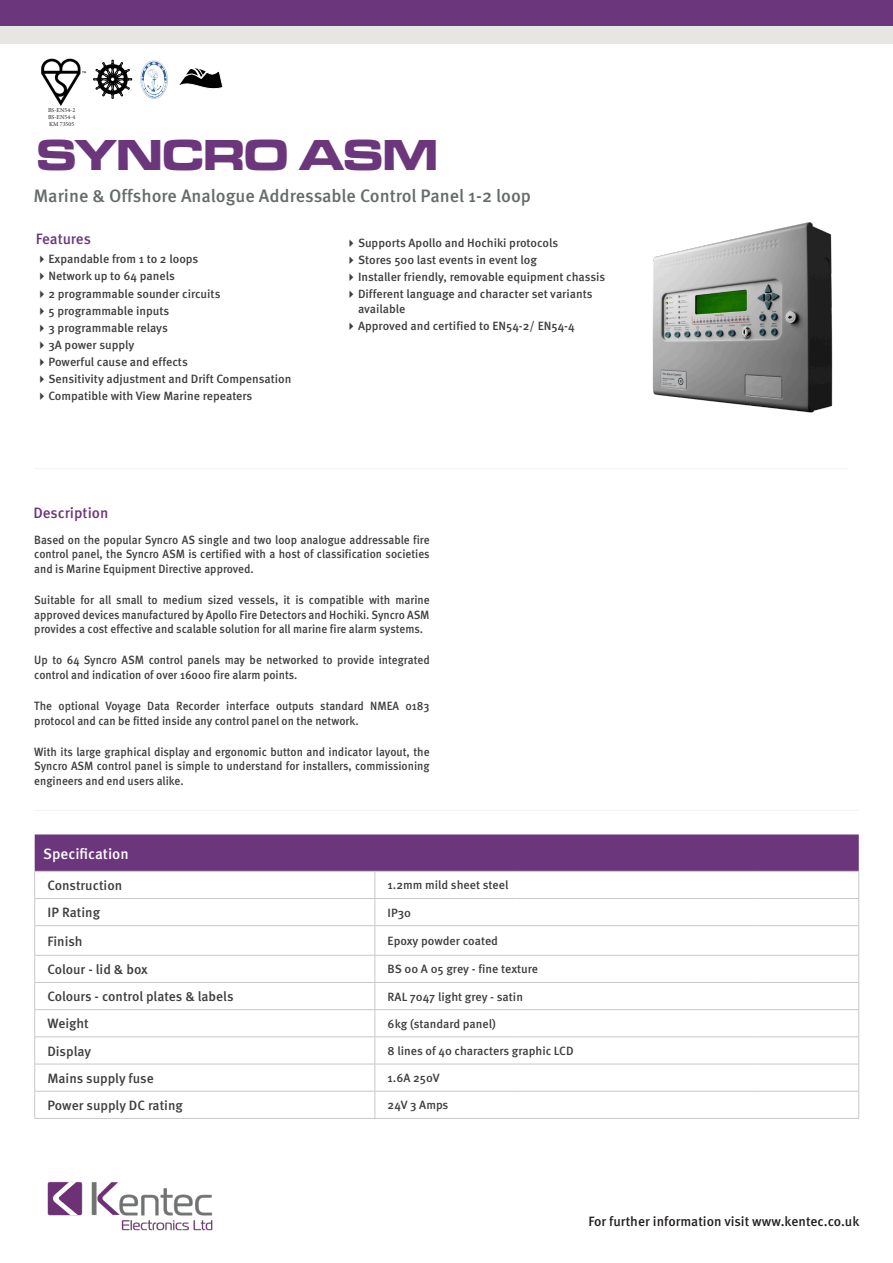
<style>
.page{position:relative;width:893px;height:1263px;background:#fff}
.page>*{position:absolute;margin:0;border:0;box-sizing:border-box;transform-origin:0 0}
.t1{font:700 45px "Microgramma Ext D";color:#6c367d}
.Product_description{font:500 18px "Meta Pro";color:#656b6b}
.t2{font:500 15px "Meta Pro";color:#6c367d}
.t3{font:500 15px "Meta Pro";color:#fff}
.Table_-_Headers{font:500 13.5px "Meta Pro";letter-spacing:-.005em;color:#3e3e3f}
.t4{font:500 13.5px "Meta Pro";color:#231f20}
.Table_body_text{font:500 12px/14.4px "Meta Pro";color:#3e3e3f;text-align:justify;scale:.94 1}
.Table_body_text-2{font:500 12px/15px "Meta Pro";color:#3e3e3f}
.t5{font:6px "Minion Pro";color:#231f20}
</style>
<div class="page">
<div style="left:0;top:25px;width:893px;height:18px;background:#e8e6e3"></div>
<hr style="left:34px;top:468px;width:814px;height:1px;background:#f2f3f4">
<hr style="left:34px;top:810px;width:825px;height:1px;background:#f2f3f4">
<img style="left:652px;top:222px;width:181px;height:191px">
<img style="left:47px;top:1181px;width:166px;height:50px">
<svg style="left:34px;top:834px;width:825px;height:284px"></svg>
<hr style="left:35px;top:1118px;width:340px;height:1px;background:#c7c8ca">
<hr style="left:375px;top:1118px;width:140px;height:1px;background:#c7c8ca">
<hr style="left:515px;top:1118px;width:238px;height:1px;background:#c7c8ca">
<hr style="left:753px;top:1118px;width:106px;height:1px;background:#c7c8ca">
<img style="left:41px;top:58px;width:46px;height:48px">
<svg style="left:93px;top:60px;width:39px;height:39px"></svg>
<img style="left:140px;top:60px;width:28px;height:38px">
<svg style="left:179px;top:68px;width:44px;height:21px"></svg>
<div style="left:0;top:0;width:893px;height:25px;background:#6c367d"></div>
<p class="t5" style="left:48px;top:106px;width:29px">BS-EN54-2</p>
<p class="t5" style="left:48px;top:113px;width:29px">BS-EN54-4</p>
<p class="t5" style="left:49px;top:120px;width:27px">KM 73505</p>
<p class="t1" style="left:37px;top:125px;width:402px">SYNCRO ASM</p>
<p class="Product_description" style="left:34px;top:181px;width:499px">Marine &amp; Offshore Analogue Addressable Control Panel 1-2 loop</p>
<p class="t2" style="left:36px;top:227px;width:57px">Features</p>
<p class="Table_body_text-2" style="left:48px;top:251px;width:151px">Expandable from 1 to 2 loops</p>
<p class="Table_body_text-2" style="left:48px;top:268px;width:128px">Network up to 64 panels</p>
<p class="Table_body_text-2" style="left:48px;top:285px;width:174px">2 programmable sounder circuits</p>
<p class="Table_body_text-2" style="left:48px;top:302px;width:122px">5 programmable inputs</p>
<p class="Table_body_text-2" style="left:48px;top:319px;width:121px">3 programmable relays</p>
<p class="Table_body_text-2" style="left:48px;top:336px;width:88px">3A power supply</p>
<p class="Table_body_text-2" style="left:48px;top:354px;width:141px">Powerful cause and effects</p>
<p class="Table_body_text-2" style="left:48px;top:371px;width:245px">Sensitivity adjustment and Drift Compensation</p>
<p class="Table_body_text-2" style="left:48px;top:388px;width:205px">Compatible with View Marine repeaters</p>
<p class="t2" style="left:33px;top:501px;width:77px">Description</p>
<p class="Table_body_text-2" style="left:358px;top:234px;width:202px">Supports Apollo and Hochiki protocols</p>
<p class="Table_body_text-2" style="left:358px;top:252px;width:180px">Stores 500 last events in event log</p>
<p class="Table_body_text-2" style="left:358px;top:269px;width:249px">Installer friendly, removable equipment chassis</p>
<p class="Table_body_text-2" style="left:358px;top:286px;width:236px">Different language and character set variants available</p>
<p class="Table_body_text-2" style="left:358px;top:318px;width:218px">Approved and certified to EN54-2/ EN54-4</p>
<p class="Table_body_text" style="left:34px;top:532px;width:422px">Based on the popular Syncro AS single and two loop analogue addressable fire control panel, the Syncro ASM is certified with a host of classification societies and is Marine Equipment Directive approved.</p>
<p class="Table_body_text" style="left:34px;top:592px;width:422px">Suitable for all small to medium sized vessels, it is compatible with marine approved devices manufactured by Apollo Fire Detectors and Hochiki. Syncro ASM provides a cost effective and scalable solution for all marine fire alarm systems.</p>
<p class="Table_body_text" style="left:34px;top:652px;width:422px">Up to 64 Syncro ASM control panels may be networked to provide integrated control and indication of over 16000 fire alarm points.</p>
<p class="Table_body_text" style="left:34px;top:698px;width:422px">The optional Voyage Data Recorder interface outputs standard NMEA 0183 protocol and can be fitted inside any control panel on the network.</p>
<p class="Table_body_text" style="left:34px;top:744px;width:422px">With its large graphical display and ergonomic button and indicator layout, the Syncro ASM control panel is simple to understand for installers, commissioning engineers and end users alike.</p>
<p class="t3" style="left:43px;top:842px;width:87px">Specification</p>
<p class="Table_-_Headers" style="left:47px;top:875px;width:76px">Construction</p>
<p class="Table_body_text-2" style="left:388px;top:877px;width:122px">1.2mm mild sheet steel</p>
<p class="Table_-_Headers" style="left:47px;top:902px;width:54px">IP Rating</p>
<p class="Table_body_text-2" style="left:388px;top:904px;width:25px">IP30</p>
<p class="Table_-_Headers" style="left:47px;top:930px;width:37px">Finish</p>
<p class="Table_body_text-2" style="left:388px;top:932px;width:112px">Epoxy powder coated</p>
<p class="Table_-_Headers" style="left:47px;top:959px;width:102px">Colour - lid &amp; box</p>
<p class="Table_body_text-2" style="left:388px;top:961px;width:152px">BS 00 A 05 grey - fine texture</p>
<p class="Table_-_Headers" style="left:47px;top:986px;width:188px">Colours - control plates &amp; labels</p>
<p class="Table_body_text-2" style="left:388px;top:988px;width:137px">RAL 7047 light grey - satin</p>
<p class="Table_-_Headers" style="left:47px;top:1013px;width:43px">Weight</p>
<p class="Table_body_text-2" style="left:388px;top:1015px;width:110px">6kg (standard panel)</p>
<p class="Table_-_Headers" style="left:47px;top:1040px;width:45px">Display</p>
<p class="Table_body_text-2" style="left:388px;top:1042px;width:188px">8 lines of 40 characters graphic LCD</p>
<p class="Table_-_Headers" style="left:47px;top:1067px;width:108px">Mains supply fuse</p>
<p class="Table_body_text-2" style="left:388px;top:1070px;width:54px">1.6A 250V</p>
<p class="Table_-_Headers" style="left:47px;top:1095px;width:137px">Power supply DC rating</p>
<p class="Table_body_text-2" style="left:388px;top:1097px;width:62px">24V 3 Amps</p>
<p class="t4" style="left:588px;top:1210px;width:273px">For further information visit www.kentec.co.uk</p>
</div>
